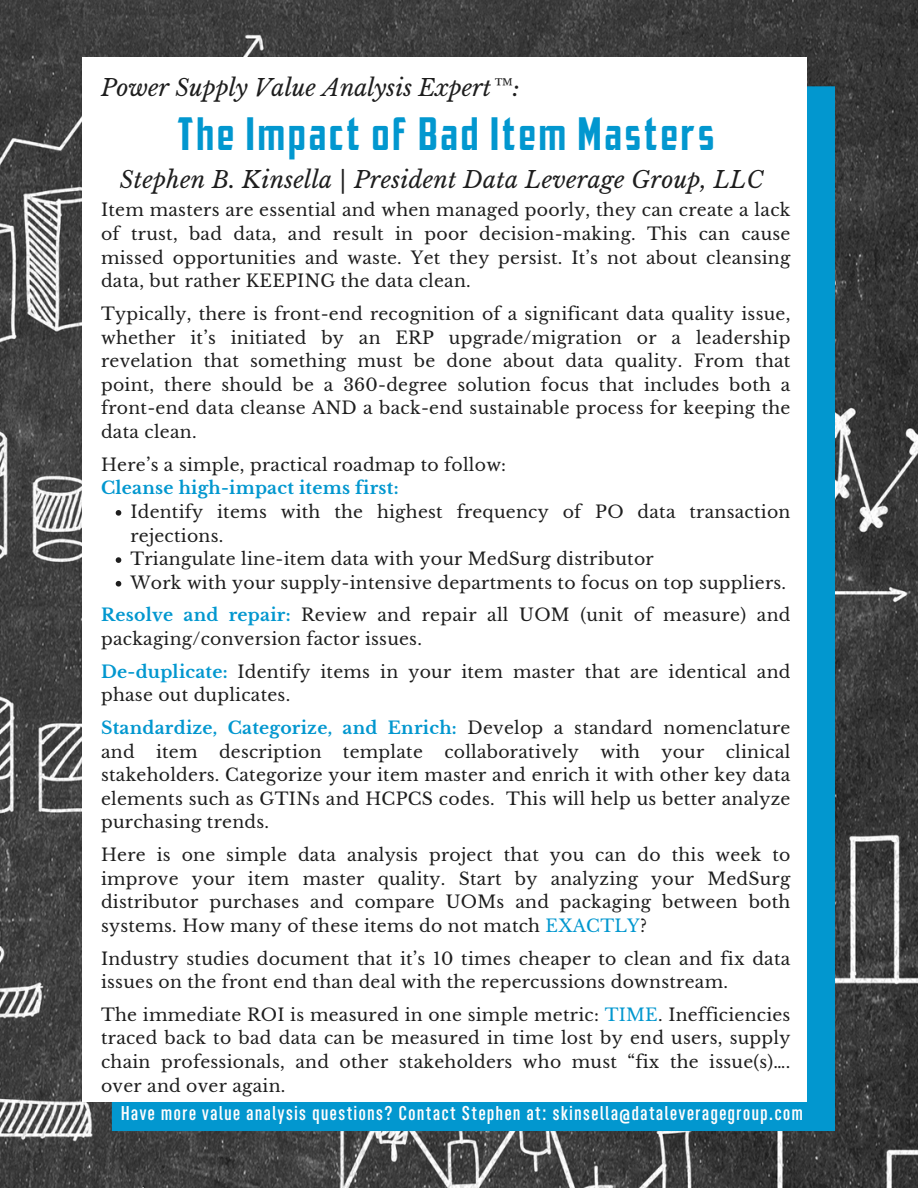
<style>
.page{position:relative;width:918px;height:1188px;background:#fff}
.page>*{position:absolute;margin:0;border:0;box-sizing:border-box;transform-origin:0 0}
.t1{font:45px "American Captain 01";letter-spacing:.07em;color:#0297cf}
.t2{font:italic 23.1px "Libre Baskerville";letter-spacing:.01em;color:#1e1e1e}
.t3{font:600 extra-condensed 19.95px "Opinion Pro";letter-spacing:.08em;color:#fffdfd}
.t4{font:17.25px/23.5px "Libre Baskerville";letter-spacing:.015em;color:#1e1e1e;text-align:justify}
.t5{font:700 17.25px "Libre Baskerville";letter-spacing:.015em;color:#0297cf}
.s1{font-weight:700;color:#0297cf}
.s2{color:#0297cf}
</style>
<div class="page">
<img style="left:0;top:0;width:918px;height:1188px">
<div style="left:112px;top:86px;width:723px;height:1045px;background:#0297cf"></div>
<div style="left:83px;top:57px;width:723px;height:1045px;background:#fff"></div>
<svg style="left:116px;top:510px;width:5px;height:6px"></svg>
<svg style="left:116px;top:557px;width:5px;height:6px"></svg>
<svg style="left:116px;top:581px;width:5px;height:6px"></svg>
<p class="t2" style="left:101px;top:74px;width:420px">Power Supply Value Analysis Expert™:</p>
<p class="t1" style="left:177px;top:117px;width:538px">The Impact of Bad Item Masters</p>
<p class="t2" style="left:120px;top:166px;width:645px">Stephen B. Kinsella | President Data Leverage Group, LLC</p>
<h2 class="t4" style="left:101px;top:199px;width:691px">Item masters are essential and when managed poorly, they can create a lack of trust, bad data, and result in poor decision-making. This can cause missed opportunities and waste. Yet they persist. It’s not about cleansing data, but rather KEEPING the data clean.</h2>
<h1 class="t4" style="left:101px;top:302px;width:691px">Typically, there is front-end recognition of a significant data quality issue, whether it’s initiated by an ERP upgrade/migration or a leadership revelation that something must be done about data quality. From that point, there should be a 360-degree solution focus that includes both a front-end data cleanse AND a back-end sustainable process for keeping the data clean.</h1>
<h2 class="t4" style="left:101px;top:453px;width:407px">Here’s a simple, practical roadmap to follow:</h2>
<p class="t5" style="left:101px;top:478px;width:299px">Cleanse high-impact items first:</p>
<p class="t4" style="left:130px;top:500px;width:662px">Identify items with the highest frequency of PO data transaction rejections.</p>
<p class="t4" style="left:130px;top:547px;width:525px">Triangulate line-item data with your MedSurg distributor</p>
<p class="t4" style="left:130px;top:571px;width:657px">Work with your supply-intensive departments to focus on top suppliers.</p>
<p class="t4" style="left:101px;top:604px;width:691px"><span class="s1">Resolve and repair:</span> Review and repair all UOM (unit of measure) and packaging/conversion factor issues.</p>
<p class="t4" style="left:101px;top:660px;width:691px"><span class="s1">De-duplicate:</span> Identify items in your item master that are identical and phase out duplicates.</p>
<p class="t4" style="left:101px;top:716px;width:691px"><span class="s1">Standardize, Categorize, and Enrich:</span> Develop a standard nomenclature and item description template collaboratively with your clinical stakeholders. Categorize your item master and enrich it with other key data elements such as GTINs and HCPCS codes. This will help us better analyze purchasing trends.</p>
<p class="t4" style="left:101px;top:843px;width:691px">Here is one simple data analysis project that you can do this week to improve your item master quality. Start by analyzing your MedSurg distributor purchases and compare UOMs and packaging between both systems. How many of these items do not match <span class="s2">EXACTLY</span>?</p>
<p class="t4" style="left:101px;top:947px;width:691px">Industry studies document that it’s 10 times cheaper to clean and fix data issues on the front end than deal with the repercussions downstream.</p>
<p class="t4" style="left:101px;top:1003px;width:691px">The immediate ROI is measured in one simple metric: <span class="s2">TIME</span>. Inefficiencies traced back to bad data can be measured in time lost by end users, supply chain professionals, and other stakeholders who must “fix the issue(s)…. over and over again.</p>
<h3 class="t3" style="left:121px;top:1106px;width:683px">Have more value analysis questions? Contact Stephen at: skinsella@dataleveragegroup.com</h3>
</div>
